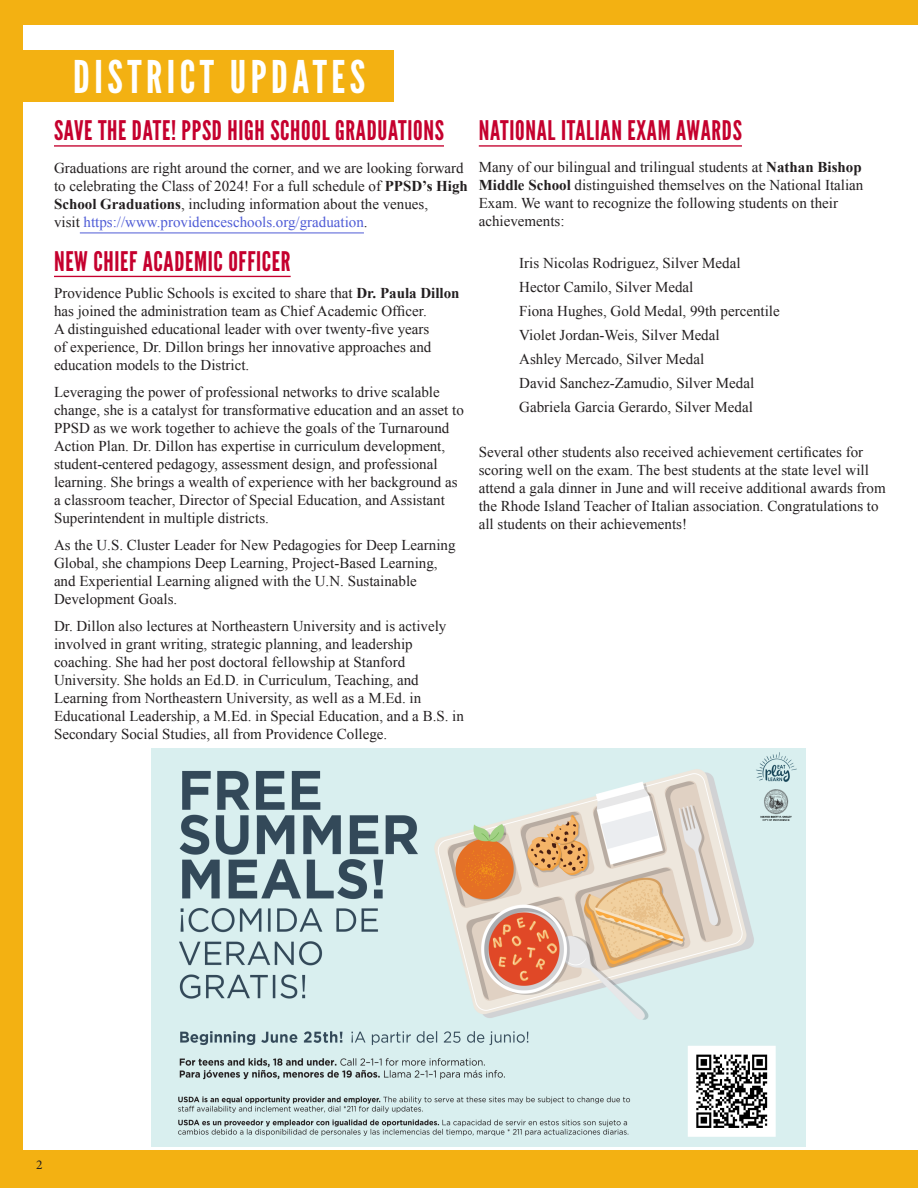
<style>
.page{position:relative;width:918px;height:1188px;background:#f3b112}
.page>*{position:absolute;margin:0;border:0;box-sizing:border-box;transform-origin:0 0}
.League_Gothic_32pt_Black__Align_to_Left{font:45px "League Gothic";letter-spacing:.1em;color:#fff}
.TEXT_Paragraph_Style_1{font:27px "League Gothic";letter-spacing:.025em;color:#c5002e}
.TEXT_Paragraph_Style_1-2{font:15px/18px "Times New Roman";color:#231f20}
.t1{font:13.5px "Minion Pro";color:#231f20}
.s1{font-weight:700}
.s2{color:#4f5cd6}
</style>
<div class="page">
<div style="left:23px;top:25px;width:895px;height:1125px;background:#fff"></div>
<hr style="left:54px;top:145px;width:390px;height:2px;background:#c5002e">
<hr style="left:80px;top:233px;width:284px;height:1px;background:#4f5cd6">
<hr style="left:54px;top:276px;width:237px;height:1px;background:#c5002e">
<hr style="left:479px;top:145px;width:263px;height:2px;background:#c5002e">
<div style="left:0;top:50px;width:393px;height:52px;background:#f3b112"></div>
<img style="left:152px;top:749px;width:654px;height:398px">
<p class="League_Gothic_32pt_Black__Align_to_Left" style="left:73px;top:51px;width:294px">DISTRICT UPDATES</p>
<p class="TEXT_Paragraph_Style_1" style="left:54px;top:115px;width:392px">SAVE THE DATE! PPSD HIGH SCHOOL GRADUATIONS</p>
<p class="TEXT_Paragraph_Style_1-2" style="left:54px;top:159px;width:416px">Graduations are right around the corner, and we are looking forward to celebrating the Class of 2024! For a full schedule of <span class="s1">PPSD’s High School Graduations</span>, including information about the venues,<br>visit <span class="s2">https://www.providenceschools.org/graduation</span>.</p>
<p class="TEXT_Paragraph_Style_1" style="left:54px;top:245px;width:238px">NEW CHIEF ACADEMIC OFFICER</p>
<p class="TEXT_Paragraph_Style_1-2" style="left:54px;top:284px;width:407px">Providence Public Schools is excited to share that <span class="s1">Dr. Paula Dillon </span>has joined the administration team as Chief Academic Officer.<br>A distinguished educational leader with over twenty-five years<br>of experience, Dr. Dillon brings her innovative approaches and education models to the District.</p>
<p class="TEXT_Paragraph_Style_1-2" style="left:54px;top:383px;width:411px">Leveraging the power of professional networks to drive scalable change, she is a catalyst for transformative education and an asset to PPSD as we work together to achieve the goals of the Turnaround Action Plan. Dr. Dillon has expertise in curriculum development, student-centered pedagogy, assessment design, and professional learning. She brings a wealth of experience with her background as a classroom teacher, Director of Special Education, and Assistant Superintendent in multiple districts.</p>
<p class="TEXT_Paragraph_Style_1-2" style="left:54px;top:536px;width:403px">As the U.S. Cluster Leader for New Pedagogies for Deep Learning Global, she champions Deep Learning, Project-Based Learning, and Experiential Learning aligned with the U.N. Sustainable Development Goals.</p>
<p class="TEXT_Paragraph_Style_1-2" style="left:54px;top:617px;width:411px">Dr. Dillon also lectures at Northeastern University and is actively involved in grant writing, strategic planning, and leadership coaching. She had her post doctoral fellowship at Stanford University. She holds an Ed.D. in Curriculum, Teaching, and Learning from Northeastern University, as well as a M.Ed. in Educational Leadership, a M.Ed. in Special Education, and a B.S. in Secondary Social Studies, all from Providence College.</p>
<p class="TEXT_Paragraph_Style_1" style="left:479px;top:115px;width:265px">NATIONAL ITALIAN EXAM AWARDS</p>
<p class="TEXT_Paragraph_Style_1-2" style="left:479px;top:158px;width:386px">Many of our bilingual and trilingual students at <span class="s1">Nathan Bishop Middle School</span> distinguished themselves on the National Italian Exam. We want to recognize the following students on their achievements:</p>
<p class="TEXT_Paragraph_Style_1-2" style="left:519px;top:254px;width:223px">Iris Nicolas Rodriguez, Silver Medal</p>
<p class="TEXT_Paragraph_Style_1-2" style="left:519px;top:278px;width:176px">Hector Camilo, Silver Medal</p>
<p class="TEXT_Paragraph_Style_1-2" style="left:519px;top:302px;width:262px">Fiona Hughes, Gold Medal, 99th percentile</p>
<p class="TEXT_Paragraph_Style_1-2" style="left:519px;top:326px;width:202px">Violet Jordan-Weis, Silver Medal</p>
<p class="TEXT_Paragraph_Style_1-2" style="left:519px;top:350px;width:186px">Ashley Mercado, Silver Medal</p>
<p class="TEXT_Paragraph_Style_1-2" style="left:519px;top:374px;width:236px">David Sanchez-Zamudio, Silver Medal</p>
<p class="TEXT_Paragraph_Style_1-2" style="left:519px;top:398px;width:235px">Gabriela Garcia Gerardo, Silver Medal</p>
<p class="TEXT_Paragraph_Style_1-2" style="left:479px;top:443px;width:408px">Several other students also received achievement certificates for scoring well on the exam. The best students at the state level will attend a gala dinner in June and will receive additional awards from the Rhode Island Teacher of Italian association. Congratulations to all students on their achievements!</p>
<p class="t1" style="left:36px;top:1155px;width:8px">2</p>
</div>
